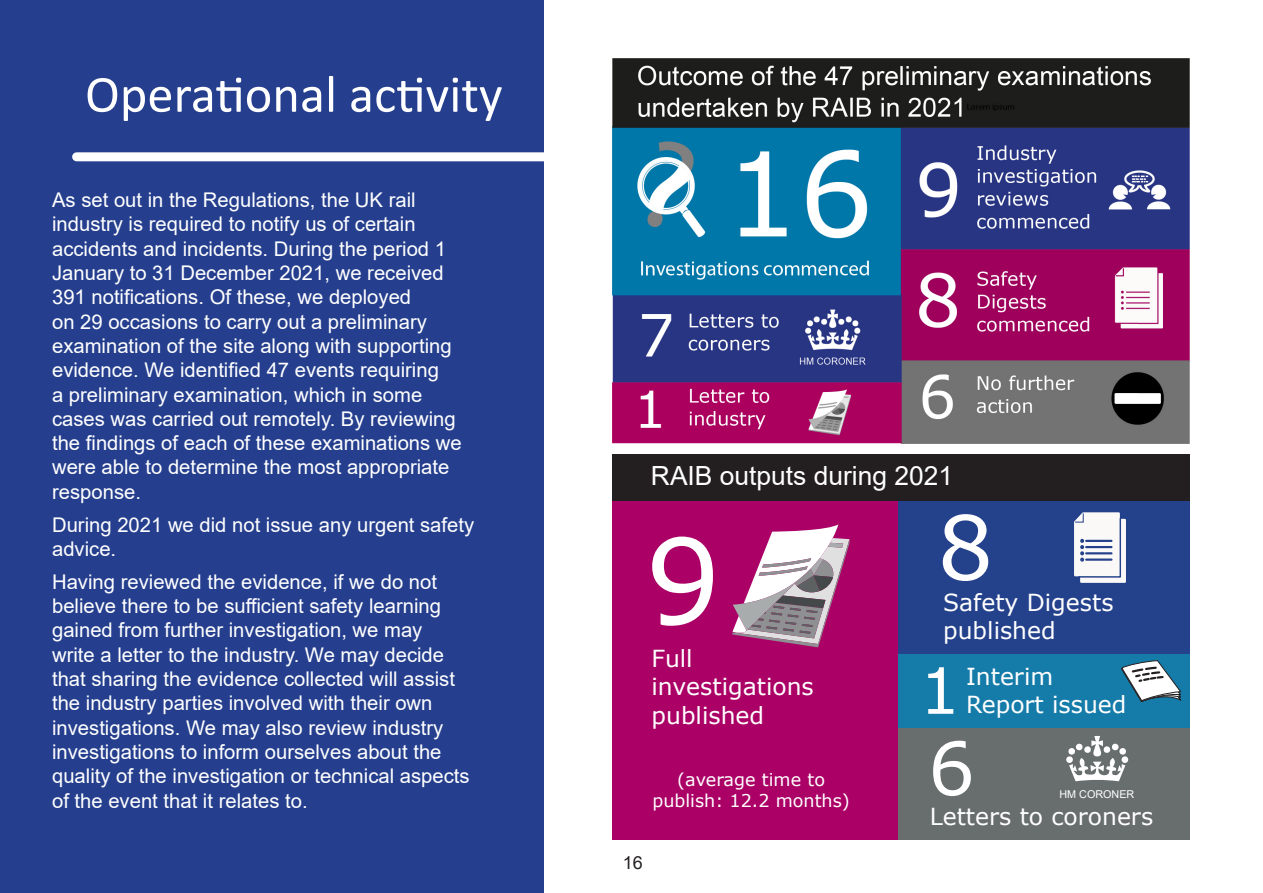
<style>
.page{position:relative;width:1263px;height:893px;background:#fff}
.page>*{position:absolute;margin:0;border:0;box-sizing:border-box;transform-origin:0 0}
.t1{font:118.05px "Verdana";color:#fff}
.t2{font:87.9px "Verdana";color:#fff}
.t3{font:73.35px "Verdana";color:#fff}
.t4{font:63.75px "Verdana";color:#fff}
.t5{font:52.5px "Calibri";color:#fff}
.t6{font:26.4px "Arial";color:#fff}
.t7{font:23.4px/28.2px "Verdana";color:#fff}
.t8{font:20.25px/24.3px "Arial";color:#fff}
.t9{font:18px "Arial";color:#231f20}
.t10{font:17.55px/21.1px "Verdana";color:#fff;text-align:center}
.t11{font:10.8px "Arial";color:#fff}
</style>
<div class="page">
<div style="left:0;top:0;width:543px;height:893px;background:#253f8e"></div>
<img style="left:612px;top:58px;width:578px;height:385px">
<div style="left:894px;top:648px;width:296px;height:90px;background:#157ba9"></div>
<svg style="left:1121px;top:660px;width:60px;height:42px"></svg>
<div style="left:887px;top:494px;width:303px;height:160px;background:#24418b"></div>
<svg style="left:1074px;top:512px;width:52px;height:71px;background:#d8dbe6"></svg>
<div style="left:855px;top:728px;width:335px;height:112px;background:#686d6d"></div>
<div style="left:612px;top:492px;width:285px;height:348px;background:#ab0166"></div>
<svg style="left:732px;top:524px;width:117px;height:123px"></svg>
<div style="left:612px;top:455px;width:578px;height:46px;background:#231f20"></div>
<svg style="left:1069px;top:736px;width:56px;height:45px"></svg>
<div style="left:1084px;top:746px;width:7px;height:7px;background:#fff;border-radius:50%"></div>
<div style="left:1068px;top:748px;width:7px;height:7px;background:#fff;border-radius:50%"></div>
<div style="left:1103px;top:746px;width:7px;height:7px;background:#fff;border-radius:50%"></div>
<div style="left:1066px;top:756px;width:7px;height:7px;background:#fff;border-radius:50%"></div>
<div style="left:1121px;top:756px;width:7px;height:7px;background:#fff;border-radius:50%"></div>
<div style="left:77px;top:152px;width:482px;height:9px;background:#fff"></div>
<p class="t5" style="left:85px;top:58px;width:419px">Operational activity</p>
<p class="t8" style="left:52px;top:188px;width:411px">As set out in the Regulations, the UK rail industry is required to notify us of certain accidents and incidents. During the period 1<br>January to 31 December 2021, we received 391 notifications. Of these, we deployed<br>on 29 occasions to carry out a preliminary examination of the site along with supporting evidence. We identified 47 events requiring<br>a preliminary examination, which in some cases was carried out remotely. By reviewing the findings of each of these examinations we were able to determine the most appropriate response.</p>
<p class="t8" style="left:52px;top:512px;width:424px">During 2021 we did not issue any urgent safety advice.</p>
<p class="t8" style="left:52px;top:569px;width:419px">Having reviewed the evidence, if we do not believe there to be sufficient safety learning gained from further investigation, we may write a letter to the industry. We may decide that sharing the evidence collected will assist the industry parties involved with their own investigations. We may also review industry investigations to inform ourselves about the quality of the investigation or technical aspects of the event that it relates to.</p>
<p class="t6" style="left:651px;top:457px;width:304px">RAIB outputs during 2021</p>
<p class="t1" style="left:646px;top:500px;width:77px">9</p>
<p class="t7" style="left:651px;top:644px;width:164px">Full investigations published</p>
<p class="t10" style="left:652px;top:769px;width:199px">(average time to publish: 12.2 months)</p>
<p class="t2" style="left:937px;top:487px;width:57px">8</p>
<p class="t7" style="left:943px;top:588px;width:172px">Safety Digests published</p>
<p class="t4" style="left:919px;top:647px;width:42px">1</p>
<p class="t7" style="left:966px;top:662px;width:162px">Interim<br>Report issued</p>
<p class="t3" style="left:928px;top:718px;width:48px">6</p>
<p class="t11" style="left:1059px;top:786px;width:76px">HM CORONER</p>
<p class="t7" style="left:930px;top:802px;width:225px">Letters to coroners</p>
<p class="t9" style="left:623px;top:850px;width:22px">16</p>
</div>
